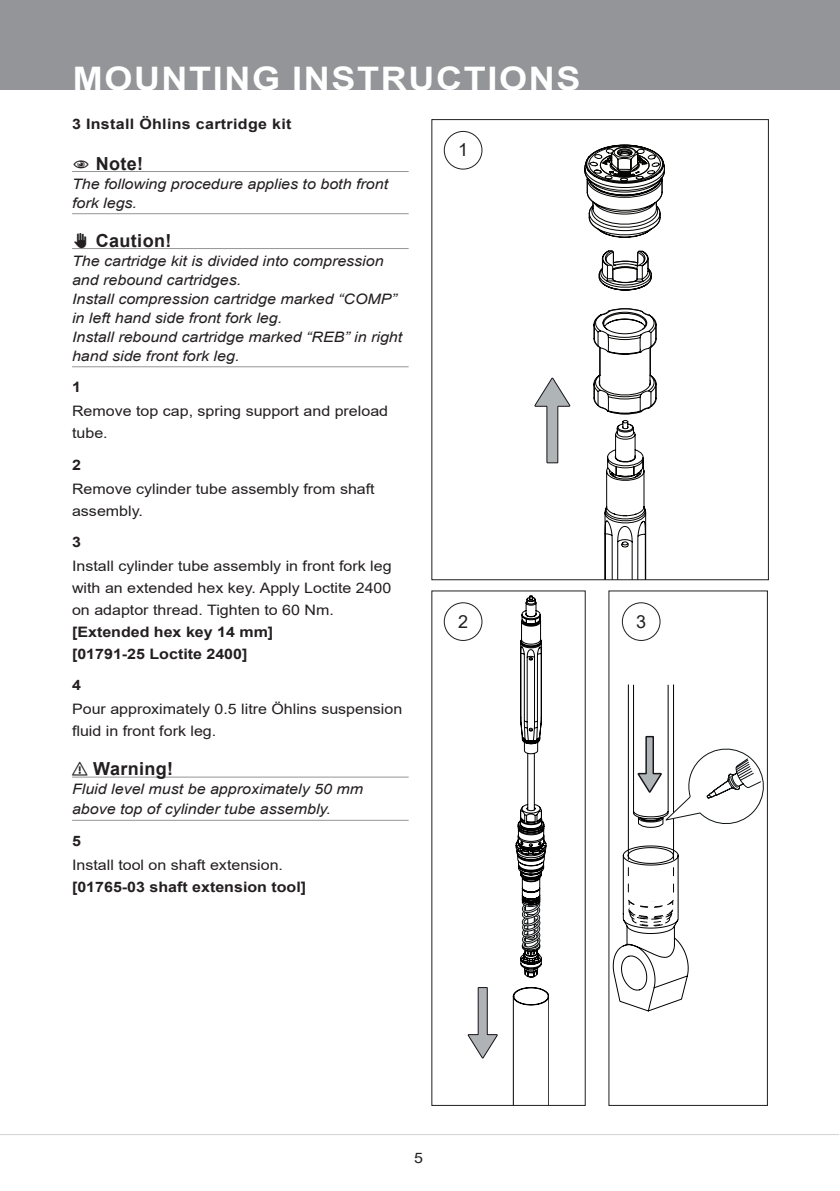
<style>
.page{position:relative;width:840px;height:1191px;background:#fff}
.page>*{position:absolute;margin:0;border:0;box-sizing:border-box;transform-origin:0 0}
.t1{font:700 32.4px "Arial";letter-spacing:.045em;color:#fff;scale:1.11 1}
.t2{font:700 18px "Arial";color:#231f20}
.t3{font:18px "Arial";color:#231f20}
.t4{font:italic 14.4px/19px "Arial";color:#231f20;scale:1.11 1}
.t5{font:14.4px/22px "Arial";color:#231f20;scale:1.11 1}
.t6{font:700 14.4px/22px "Arial";color:#231f20;scale:1.11 1}
.t7{font:700 14.4px "Arial";letter-spacing:.02em;color:#231f20;scale:1.11 1}
</style>
<div class="page">
<div style="left:0;top:0;width:839px;height:90px;background:#939598"></div>
<hr style="left:0;top:1134px;width:838px;height:1px;background:#d1d2d4">
<hr style="left:72px;top:171px;width:336px;height:1px;background:#939598">
<hr style="left:72px;top:213px;width:336px;height:1px;background:#939598">
<hr style="left:72px;top:248px;width:336px;height:1px;background:#939598">
<hr style="left:72px;top:366px;width:336px;height:1px;background:#939598">
<hr style="left:72px;top:776px;width:336px;height:1px;background:#939598">
<hr style="left:72px;top:820px;width:336px;height:1px;background:#939598">
<svg style="left:512px;top:595px;width:36px;height:509px"></svg>
<svg style="left:468px;top:987px;width:29px;height:71px"></svg>
<div style="left:443px;top:602px;width:39px;height:39px;border:1px solid #231f20;border-radius:50%"></div>
<div style="left:443px;top:131px;width:39px;height:39px;border:1px solid #231f20;border-radius:50%"></div>
<svg style="left:612px;top:845px;width:76px;height:166px"></svg>
<hr style="left:672px;top:685px;width:1px;height:171px;background:#000001">
<hr style="left:627px;top:685px;width:1px;height:171px;background:#000001">
<svg style="left:633px;top:684px;width:130px;height:144px"></svg>
<div style="left:621px;top:602px;width:39px;height:39px;border:1px solid #231f20;border-radius:50%"></div>
<svg style="left:534px;top:145px;width:130px;height:433px"></svg>
<div style="left:431px;top:119px;width:337px;height:461px;border:1px solid #231f20"></div>
<h1 class="t1" style="left:73px;top:56px;width:458px">MOUNTING INSTRUCTIONS</h1>
<p class="t7" style="left:72px;top:113px;width:199px">3 Install Öhlins cartridge kit</p>
<p class="t2" style="left:109px;top:151px;width:36px">Not e!</p>
<p class="t4" style="left:72px;top:174px;width:286px">The following procedure applies to both front fork legs.</p>
<p class="t2" style="left:72px;top:228px;width:28px">✋✋Caution!</p>
<p class="t4" style="left:72px;top:251px;width:299px">The cartridge kit is divided into compression and rebound cartridges.<br>Install compression cartridge marked “COMP” in left hand side front fork leg.<br>Install rebound cartridge marked “REB” in right hand side front fork leg.</p>
<p class="t6" style="left:72px;top:376px;width:10px">1</p>
<p class="t5" style="left:72px;top:400px;width:286px">Remove top cap, spring support and preload tube.</p>
<p class="t6" style="left:72px;top:453px;width:10px">2</p>
<p class="t5" style="left:72px;top:477px;width:274px">Remove cylinder tube assembly from shaft assembly.</p>
<p class="t6" style="left:72px;top:531px;width:10px">3</p>
<p class="t5" style="left:72px;top:555px;width:289px;text-align:justify">Install cylinder tube assembly in front fork leg with an extended hex key. Apply Loctite 2400 on adaptor thread. Tighten to 60 Nm.</p>
<p class="t6" style="left:72px;top:621px;width:183px">[Extended hex key 14 mm] [01791-25 Loctite 2400]</p>
<p class="t6" style="left:72px;top:674px;width:10px">4</p>
<p class="t5" style="left:72px;top:698px;width:299px">Pour approximately 0.5 litre Öhlins suspension fluid in front fork leg.</p>
<p class="t2" style="left:72px;top:756px;width:47px">⚠ Warning!</p>
<p class="t4" style="left:72px;top:779px;width:263px;line-height:20px">Fluid level must be approximately 50 mm above top of cylinder tube assembly.</p>
<p class="t6" style="left:72px;top:830px;width:10px">5</p>
<p class="t5" style="left:72px;top:853px;width:191px">Install tool on shaft extension.</p>
<p class="t6" style="left:72px;top:876px;width:212px">[01765-03 shaft extension tool]</p>
<p class="t3" style="left:458px;top:138px;width:12px">1</p>
<p class="t3" style="left:458px;top:609px;width:12px">2</p>
<p class="t3" style="left:635px;top:609px;width:12px">3</p>
<p class="t5" style="left:414px;top:1146px;width:10px">5</p>
</div>
